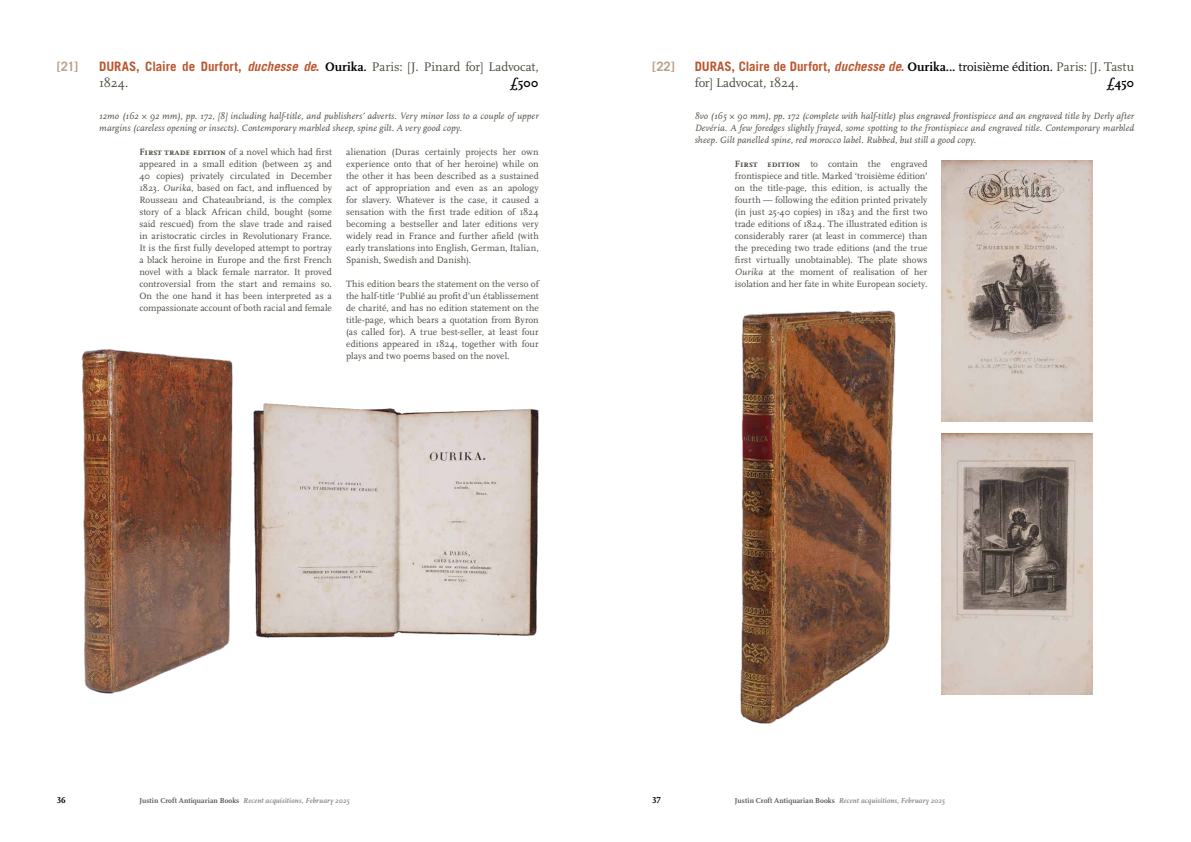
<style>
.page{position:relative;width:1191px;height:842px;background:#fff}
.page>*{position:absolute;margin:0;border:0;box-sizing:border-box;transform-origin:0 0}
.t1{font:13px/16px "Scala Pro";letter-spacing:-.015em;color:#4f4b41}
.t2{font:700 13px "Trade Gothic LT Std";color:#ba562e}
.t3{font:700 13px "Trade Gothic LT Std";color:#baa188}
.t4{font:700 13px "Scala Pro";color:#000}
.t5{font:9.5px/12px "Scala Pro";letter-spacing:.01em;color:#4f4b41;text-align:justify}
.t6{font:italic 9.5px/12px "Scala Pro";letter-spacing:.01em;color:#4f4b41}
.t7{font:700 9px "Scala Pro";color:#000}
.t8{font:italic 700 7.5px "Scala Pro";letter-spacing:.015em;color:#858686}
.s1{font-family:"Trade Gothic LT Std";font-weight:700;color:#ba562e}
.s2{font-family:"Trade Gothic LT Std";font-weight:700;font-style:italic;color:#ba562e}
.s3{font-weight:700;color:#000}
.s4{font-weight:700}
.s5{font-style:italic}
.s6{font-family:"Scala Pro";color:#000}
.s7{font-family:"Scala Pro";font-weight:400;color:#000}
.s8{font-family:"Scala Pro";font-weight:400;color:#4f4b41}
.s9{font-style:normal;color:#555756}
</style>
<div class="page">
<img style="left:81px;top:348px;width:152px;height:346px">
<img style="left:253px;top:403px;width:286px;height:235px">
<img style="left:941px;top:434px;width:152px;height:261px">
<img style="left:941px;top:160px;width:152px;height:262px">
<img style="left:740px;top:310px;width:156px;height:414px">
<h1 class="t3" style="left:57px;top:58px;width:23px">[21]</h1>
<h1 class="t1" style="left:99px;top:59px;width:441px"><span class="s1">DURAS, Claire de Durfort,</span> <span class="s2">duchesse de</span><span class="s1">.</span> <span class="s3">Ourika.</span> Paris: [J. Pinard for] Ladvocat,<br>1824.</h1>
<h1 class="t4" style="left:510px;top:75px;width:30px">£500</h1>
<p class="t6" style="left:99px;top:110px;width:441px">12mo (162 × 92 mm), pp. 172, [8] including half-title, and publishers’ adverts. Very minor loss to a couple of upper margins (careless opening or insects). Contemporary marbled sheep, spine gilt. A very good copy.</p>
<p class="t5" style="left:139px;top:146px;width:194px"><span class="s4">First trade edition</span> of a novel which had first appeared in a small edition (between 25 and 40 copies) privately circulated in December 1823. <span class="s5">Ourika</span>, based on fact, and influenced by Rousseau and Chateaubriand, is the complex story of a black African child, bought (some said rescued) from the slave trade and raised in aristocratic circles in Revolutionary France.<br>It is the first fully developed attempt to portray a black heroine in Europe and the first French novel with a black female narrator. It proved controversial from the start and remains so.<br>On the one hand it has been interpreted as a compassionate account of both racial and female</p>
<p class="t5" style="left:346px;top:146px;width:194px">alienation (Duras certainly projects her own experience onto that of her heroine) while on the other it has been described as a sustained act of appropriation and even as an apology for slavery. Whatever is the case, it caused a sensation with the first trade edition of 1824 becoming a bestseller and later editions very widely read in France and further afield (with early translations into English, German, Italian, Spanish, Swedish and Danish).</p>
<p class="t5" style="left:346px;top:278px;width:195px;text-align:left">This edition bears the statement on the verso of the half-title ‘Publié au profit d’un établissement de charité, and has no edition statement on the title-page, which bears a quotation from Byron (as called for). A true best-seller, at least four editions appeared in 1824, together with four plays and two poems based on the novel.</p>
<h1 class="t3" style="left:652px;top:58px;width:24px">[22]</h1>
<h1 class="t2" style="left:694px;top:58px;width:441px">DURAS, Claire de Durfort, <span class="s5">duchesse de</span>. <span class="s6">Ourika...</span> <span class="s7">troisième édition.</span> <span class="s8">Paris: [J. Tastu</span></h1>
<h1 class="t1" style="left:694px;top:75px;width:106px">for] Ladvocat, 1824.</h1>
<h1 class="t4" style="left:1106px;top:75px;width:29px">£450</h1>
<p class="t6" style="left:694px;top:110px;width:441px;text-align:justify">8vo (165 × 90 mm), pp. 172 (complete with half-title) plus engraved frontispiece and an engraved title by Derly after Devéria. A few foredges slightly frayed, some spotting to the frontispiece and engraved title. Contemporary marbled sheep. Gilt panelled spine, red morocco label. Rubbed, but still a good copy.</p>
<p class="t5" style="left:735px;top:158px;width:194px"><span class="s4">First edition</span> to contain the engraved frontispiece and title. Marked ‘troisième édition’ on the title-page, this edition, is actually the fourth — following the edition printed privately (in just 25-40 copies) in 1823 and the first two trade editions of 1824. The illustrated edition is considerably rarer (at least in commerce) than the preceding two trade editions (and the true first virtually unobtainable). The plate shows <span class="s5">Ourika</span> at the moment of realisation of her isolation and her fate in white European society.</p>
<p class="t7" style="left:57px;top:795px;width:11px">36</p>
<p class="t8" style="left:139px;top:796px;width:211px"><span class="s9">Justin Croft Antiquarian Books</span> Recent acquisitions, February 2025</p>
<p class="t7" style="left:652px;top:795px;width:10px">37</p>
<p class="t8" style="left:735px;top:796px;width:211px"><span class="s9">Justin Croft Antiquarian Books</span> Recent acquisitions, February 2025</p>
</div>
